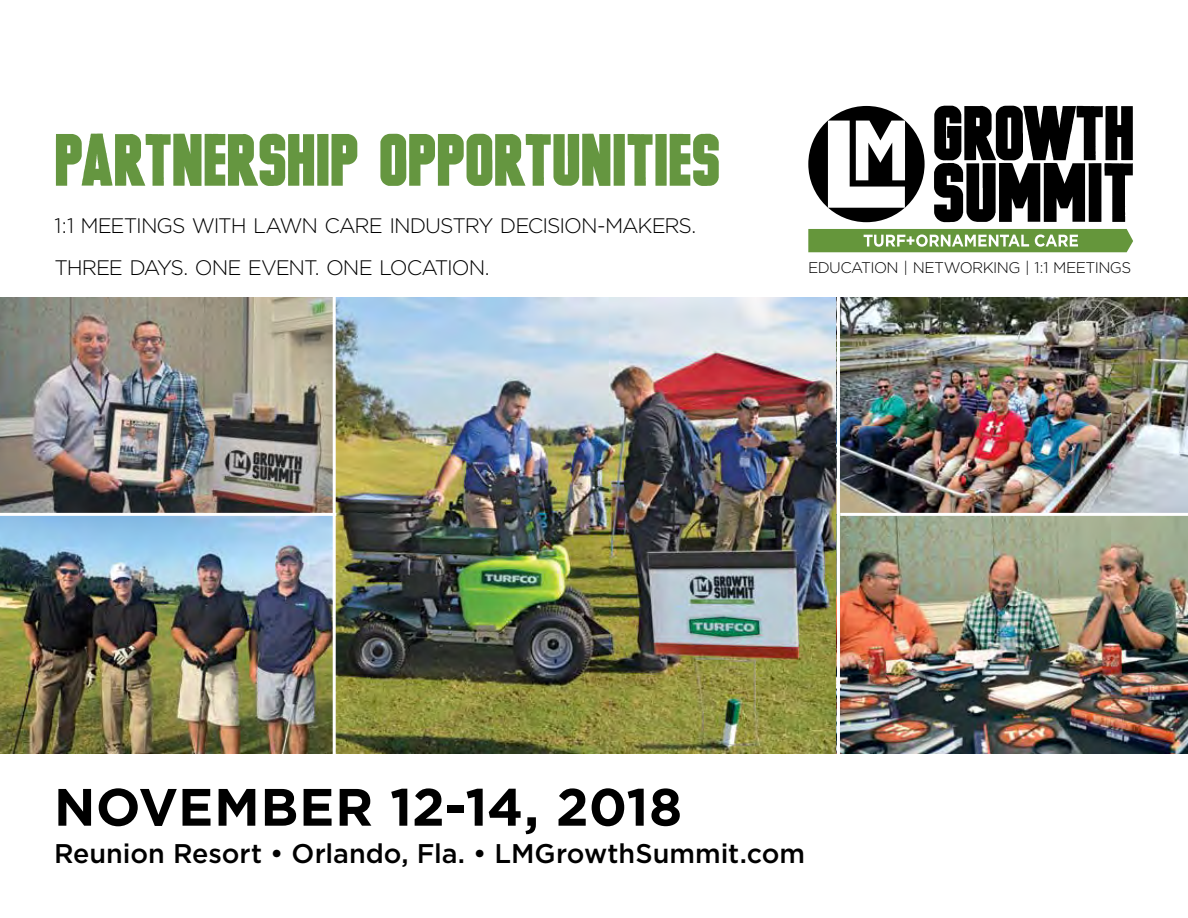
<style>
.page{position:relative;width:1188px;height:918px;background:#fff}
.page>*{position:absolute;margin:0;border:0;box-sizing:border-box;transform-origin:0 0}
.t1{font:69px "Headlined Solid";color:#659640}
.t2{font:700 52.5px "Gotham";color:#000}
.t3{font:500 27px "Gotham";color:#000}
.t4{font:300 21px "Gotham";letter-spacing:-.05em;color:#000}
.t5{font:300 15.3px "Gotham";letter-spacing:-.035em;color:#000}
</style>
<div class="page">
<img style="left:0;top:298px;width:1188px;height:455px">
<hr style="left:333px;top:291px;width:3px;height:475px;background:#fff">
<hr style="left:837px;top:291px;width:3px;height:475px;background:#fff">
<hr style="left:0;top:513px;width:336px;height:3px;background:#fff">
<hr style="left:840px;top:513px;width:348px;height:3px;background:#fff">
<svg style="left:934px;top:106px;width:199px;height:116px"></svg>
<svg style="left:808px;top:229px;width:325px;height:23px;background:#7ea75c"></svg>
<div style="left:808px;top:106px;width:117px;height:116px;background:#000;border-radius:50%"></div>
<svg style="left:828px;top:121px;width:77px;height:87px"></svg>
<h1 class="t1" style="left:54px;top:120px;width:667px">PARTNERSHIP OPPORTUNITIES</h1>
<p class="t4" style="left:54px;top:212px;width:92px">1:1 MEE TINGS</p>
<p class="t4" style="left:192px;top:212px;width:78px">WITH LAWN</p>
<p class="t4" style="left:325px;top:212px;width:15px">CARE</p>
<p class="t4" style="left:389px;top:212px;width:126px">IN DUSTRY DEC</p>
<p class="t4" style="left:542px;top:212px;width:114px">ISION-MAKERS</p>
<p class="t4" style="left:691px;top:212px;width:6px">.</p>
<p class="t4" style="left:54px;top:254px;width:33px">THREE</p>
<p class="t4" style="left:129px;top:254px;width:81px">DAYS. ONE</p>
<p class="t4" style="left:248px;top:254px;width:94px">EVEN T. ONE</p>
<p class="t4" style="left:379px;top:254px;width:112px">LOCA TION.</p>
<p class="t5" style="left:808px;top:258px;width:295px">EDUCA TION | NETWORKING | 1:1 MEETINGS</p>
<h2 class="t2" style="left:54px;top:772px;width:630px">NOVEMBER 12-14, 2018</h2>
<p class="t3" style="left:54px;top:836px;width:753px">Reunion Resort • Orlando, Fla. • LMGrowthSummit.com</p>
</div>
